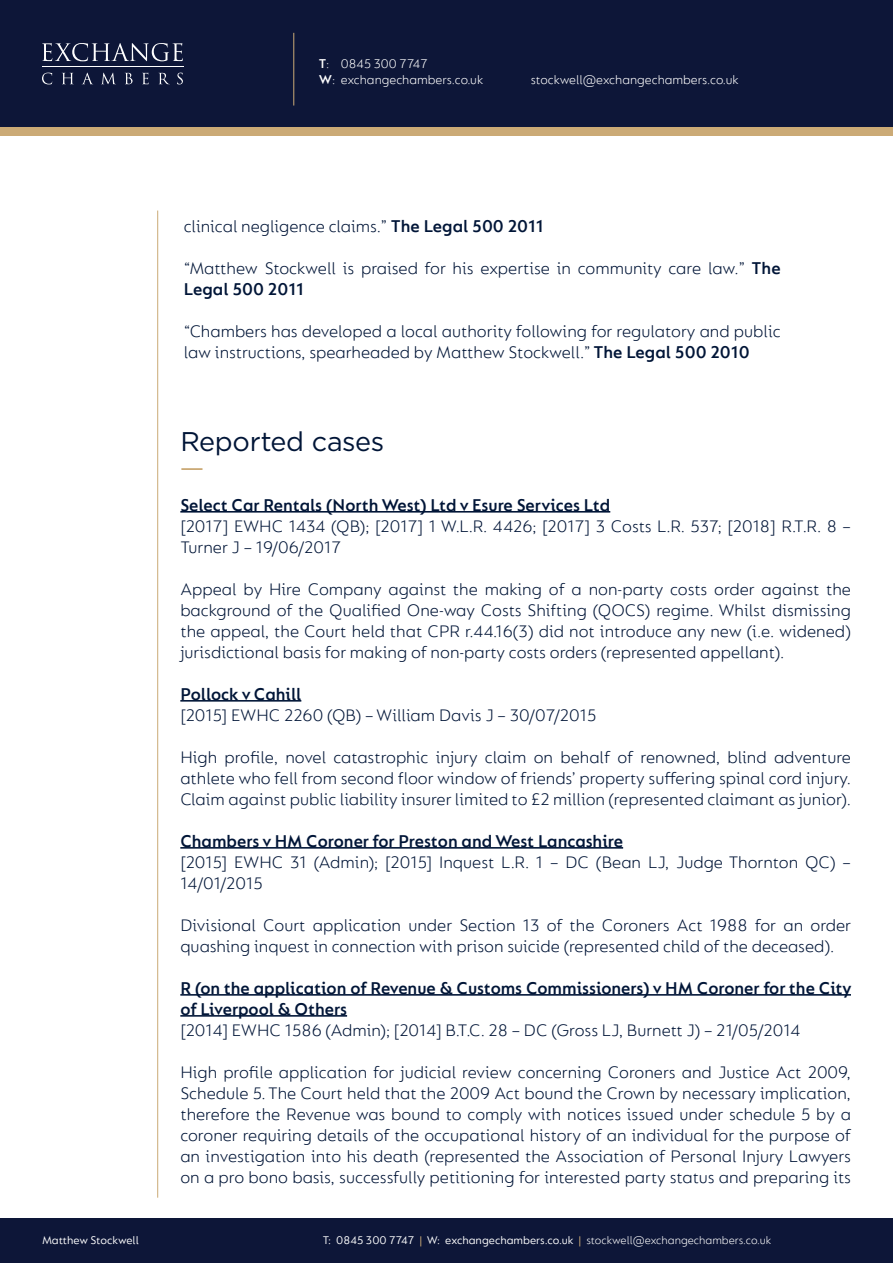
<style>
.page{position:relative;width:893px;height:1263px;background:#fff}
.page>*{position:absolute;margin:0;border:0;box-sizing:border-box;transform-origin:0 0}
.t1{font:27px "Gotham";letter-spacing:-.015em;color:#001537}
.t2{font:300 18px/21px "FS Lucas";color:#001537}
.t3{font:600 18px/21px "FS Lucas";color:#001537}
.t4{font:300 13.5px/16.2px "FS Lucas";color:#fff}
.t5{font:12px "FS Lucas";color:#fff}
.s1{font-weight:600}
.s2{color:#cbaa76}
.s3{font-weight:300}
</style>
<div class="page">
<div style="left:0;top:64px;width:893px;height:72px;background:#cbaa76"></div>
<div style="left:0;top:0;width:893px;height:127px;background:#0d1638"></div>
<div style="left:0;top:1219px;width:893px;height:44px;background:#0d1638"></div>
<hr style="left:42px;top:67px;width:142px;height:1px;background:#fff">
<svg style="left:42px;top:43px;width:141px;height:18px"></svg>
<svg style="left:42px;top:73px;width:10px;height:11px"></svg>
<svg style="left:62px;top:73px;width:11px;height:11px"></svg>
<svg style="left:82px;top:73px;width:11px;height:11px"></svg>
<svg style="left:102px;top:73px;width:13px;height:11px"></svg>
<svg style="left:125px;top:73px;width:8px;height:11px"></svg>
<svg style="left:142px;top:73px;width:7px;height:11px"></svg>
<svg style="left:159px;top:73px;width:10px;height:11px"></svg>
<svg style="left:177px;top:73px;width:6px;height:11px"></svg>
<hr style="left:293px;top:33px;width:1px;height:73px;background:#cbaa76">
<hr style="left:157px;top:211px;width:1px;height:987px;background:#cbaa76">
<hr style="left:181px;top:468px;width:21px;height:2px;background:#cbaa76">
<hr style="left:180px;top:511px;width:430px;height:2px;background:#001537">
<hr style="left:180px;top:700px;width:121px;height:2px;background:#001537">
<hr style="left:180px;top:847px;width:443px;height:2px;background:#001537">
<hr style="left:180px;top:994px;width:671px;height:2px;background:#001537">
<hr style="left:180px;top:1015px;width:167px;height:2px;background:#001537">
<p class="t4" style="left:319px;top:55px;width:166px"><span class="s1">T</span>: 0845 300 7747<br><span class="s1">W</span>: exchangechambers.co.uk</p>
<p class="t4" style="left:531px;top:71px;width:209px">stockwell@exchangechambers.co.uk</p>
<p class="t5" style="left:42px;top:1233px;width:98px">Matthew Stockwell</p>
<p class="t2" style="left:184px;top:215px;width:361px">clinical negligence claims.” <span class="s1">The Legal 500 2011</span></p>
<p class="t2" style="left:184px;top:257px;width:598px">“Matthew Stockwell is praised for his expertise in community care law.” <span class="s1">The<br>Legal 500 2011</span></p>
<p class="t2" style="left:184px;top:320px;width:598px">“Chambers has developed a local authority following for regulatory and public law instructions, spearheaded by Matthew Stockwell.” <span class="s1">The Legal 500 2010</span></p>
<p class="t1" style="left:180px;top:424px;width:205px">Reported cases</p>
<p class="t3" style="left:180px;top:494px;width:431px">Select Car Rentals (North West) Ltd v Esure Services Ltd</p>
<p class="t2" style="left:180px;top:515px;width:672px">[2017] EWHC 1434 (QB); [2017] 1 W.L.R. 4426; [2017] 3 Costs L.R. 537; [2018] R.T.R. 8 –<br>Turner J – 19/06/2017</p>
<p class="t2" style="left:180px;top:578px;width:672px;text-align:justify">Appeal by Hire Company against the making of a non-party costs order against the background of the Qualified One-way Costs Shifting (QOCS) regime. Whilst dismissing the appeal, the Court held that CPR r.44.16(3) did not introduce any new (i.e. widened) jurisdictional basis for making of non-party costs orders (represented appellant).</p>
<p class="t3" style="left:180px;top:683px;width:123px">Pollock v Cahill</p>
<p class="t2" style="left:180px;top:704px;width:418px">[2015] EWHC 2260 (QB) – William Davis J – 30/07/2015</p>
<p class="t2" style="left:180px;top:746px;width:672px;text-align:justify">High profile, novel catastrophic injury claim on behalf of renowned, blind adventure athlete who fell from second floor window of friends’ property suffering spinal cord injury.<br>Claim against public liability insurer limited to £2 million (represented claimant as junior).</p>
<p class="t3" style="left:180px;top:830px;width:444px">Chambers v HM Coroner for Preston and West Lancashire</p>
<p class="t2" style="left:180px;top:851px;width:672px">[2015] EWHC 31 (Admin); [2015] Inquest L.R. 1 – DC (Bean LJ, Judge Thornton QC) –<br>14/01/2015</p>
<p class="t2" style="left:180px;top:914px;width:672px">Divisional Court application under Section 13 of the Coroners Act 1988 for an order quashing inquest in connection with prison suicide (represented child of the deceased).</p>
<p class="t3" style="left:180px;top:977px;width:673px">R (on the application of Revenue &amp; Customs Commissioners) v HM Coroner for the City of Liverpool &amp; Others</p>
<p class="t2" style="left:180px;top:1019px;width:622px">[2014] EWHC 1586 (Admin); [2014] B.T.C. 28 – DC (Gross LJ, Burnett J) – 21/05/2014</p>
<p class="t2" style="left:180px;top:1061px;width:672px;text-align:justify">High profile application for judicial review concerning Coroners and Justice Act 2009, Schedule 5. The Court held that the 2009 Act bound the Crown by necessary implication, therefore the Revenue was bound to comply with notices issued under schedule 5 by a coroner requiring details of the occupational history of an individual for the purpose of an investigation into his death (represented the Association of Personal Injury Lawyers on a pro bono basis, successfully petitioning for interested party status and preparing its</p>
<p class="t5" style="left:323px;top:1233px;width:450px">T: 0845 300 7747 <span class="s2">|</span> W: exchangechambers.co.uk <span class="s2">|</span> <span class="s3">stockwell@exchangechambers.co.uk</span></p>
</div>
